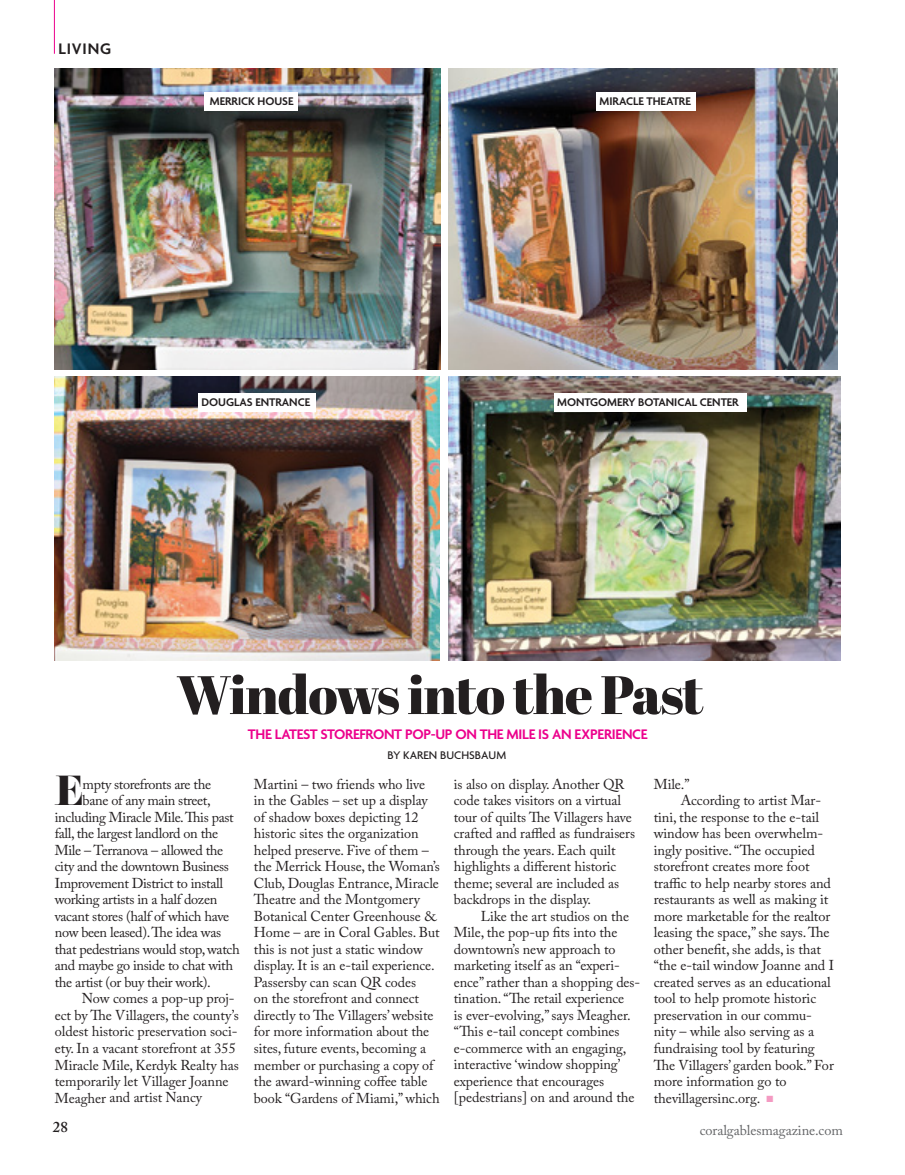
<style>
.page{position:relative;width:905px;height:1175px;background:#fff}
.page>*{position:absolute;margin:0;border:0;box-sizing:border-box;transform-origin:0 0}
.t1{font:54px "Abril Fatface";letter-spacing:-.02em;color:#231f20}
.t2{font:36.75px "Eloquent JF Pro";color:#231f20}
.t3{font:600 16.5px "Agenda";letter-spacing:.05em;color:#231f20}
.t4{font:600 15px "Agenda";letter-spacing:-.02em;color:#ec008c}
.t5{font:600 15px "Adobe Caslon Pro";color:#231f20}
.t6{font:14.25px/16.5px "Adobe Caslon Pro";letter-spacing:-.005em;color:#231f20}
.t7{font:14.25px "Adobe Caslon Pro";letter-spacing:-.025em;color:#231f20}
.t8{font:14.25px "Adobe Caslon Pro";letter-spacing:-.005em;color:#636466}
.t9{font:600 12px "Agenda";letter-spacing:-.005em;color:#231f20}
.t10{font:500 12px "Agenda";color:#231f20}
.s1{color:#f49ac2}
</style>
<div class="page">
<img style="left:54px;top:69px;width:386px;height:300px">
<img style="left:448px;top:69px;width:389px;height:300px">
<img style="left:54px;top:377px;width:386px;height:283px">
<img style="left:448px;top:377px;width:392px;height:283px">
<div style="left:205px;top:92px;width:93px;height:18px;background:#fff"></div>
<div style="left:198px;top:393px;width:117px;height:18px;background:#fff"></div>
<div style="left:554px;top:393px;width:192px;height:18px;background:#fff"></div>
<div style="left:596px;top:92px;width:99px;height:18px;background:#fff"></div>
<hr style="left:54px;top:0;width:1px;height:54px;background:#ec008c">
<p class="t3" style="left:58px;top:40px;width:54px">LIVING</p>
<p class="t9" style="left:210px;top:95px;width:85px">MERRICK HOUSE</p>
<p class="t9" style="left:599px;top:95px;width:93px">MIRACLE THEATRE</p>
<p class="t9" style="left:201px;top:396px;width:110px">DOUGLAS ENTRANCE</p>
<p class="t9" style="left:557px;top:396px;width:183px">MONTGOMERY BOTANICAL CENTER</p>
<h1 class="t1" style="left:176px;top:657px;width:528px">Windows into the Past</h1>
<p class="t4" style="left:248px;top:726px;width:401px">THE LATEST STOREFRONT POP-UP ON THE MILE IS AN EXPERIENCE</p>
<p class="t10" style="left:387px;top:749px;width:120px">BY KAREN BUCHSBAUM</p>
<h2 class="t2" style="left:55px;top:771px;width:30px">E</h2>
<p class="t7" style="left:83px;top:775px;width:130px">mpty storefronts are the</p>
<p class="t7" style="left:83px;top:792px;width:130px">bane of any main street,</p>
<p class="t7" style="left:55px;top:808px;width:180px">including Miracle Mile. This past</p>
<p class="t7" style="left:55px;top:825px;width:165px">fall, the largest landlord on the</p>
<p class="t7" style="left:55px;top:841px;width:170px">Mile – Terranova – allowed the</p>
<p class="t7" style="left:55px;top:858px;width:176px">city and the downtown Business</p>
<p class="t7" style="left:55px;top:874px;width:170px">Improvement District to install</p>
<p class="t7" style="left:55px;top:891px;width:164px">working artists in a half dozen</p>
<p class="t7" style="left:55px;top:907px;width:176px">vacant stores (half of which have</p>
<p class="t7" style="left:55px;top:924px;width:168px">now been leased). The idea was</p>
<p class="t7" style="left:55px;top:940px;width:186px">that pedestrians would stop, watch</p>
<p class="t7" style="left:55px;top:957px;width:180px">and maybe go inside to chat with</p>
<p class="t7" style="left:55px;top:973px;width:157px">the artist (or buy their work).</p>
<p class="t6" style="left:82px;top:990px;width:154px">Now comes a pop-up proj-</p>
<p class="t6" style="left:55px;top:1006px;width:185px">ect by The Villagers, the county’s</p>
<p class="t6" style="left:55px;top:1023px;width:184px">oldest historic preservation soci-</p>
<p class="t6" style="left:55px;top:1039px;width:182px">ety. In a vacant storefront at 355</p>
<p class="t6" style="left:55px;top:1056px;width:186px">Miracle Mile, Kerdyk Realty has</p>
<p class="t6" style="left:55px;top:1072px;width:175px">temporarily let Villager Joanne</p>
<p class="t6" style="left:55px;top:1089px;width:149px">Meagher and artist Nancy</p>
<p class="t6" style="left:254px;top:775px;width:187px">Martini – two friends who live in the Gables – set up a display of shadow boxes depicting 12 historic sites the organization helped preserve. Five of them – the Merrick House, the Woman’s<br>Club, Douglas Entrance, Miracle<br>Theatre and the Montgomery<br>Botanical Center Greenhouse &amp;<br>Home – are in Coral Gables. But this is not just a static window display. It is an e-tail experience.<br>Passersby can scan QR codes<br>on the storefront and connect directly to The Villagers’ website for more information about the sites, future events, becoming a member or purchasing a copy of the award-winning coffee table book “Gardens of Miami,” which</p>
<p class="t6" style="left:454px;top:775px;width:183px">is also on display. Another QR code takes visitors on a virtual tour of quilts The Villagers have crafted and raffled as fundraisers through the years. Each quilt highlights a different historic theme; several are included as backdrops in the display.</p>
<p class="t6" style="left:454px;top:907px;width:188px;text-indent:27px">Like the art studios on the<br>Mile, the pop-up fits into the downtown’s new approach to marketing itself as an “experi&shy;ence” rather than a shopping des&shy;tination. “The retail experience<br>is ever-evolving,” says Meagher. “This e-tail concept combines e-commerce with an engaging, interactive ‘window shopping’ experience that encourages [pedestrians] on and around the</p>
<p class="t6" style="left:653px;top:775px;width:37px">Mile.”</p>
<p class="t6" style="left:680px;top:792px;width:142px">According to artist Mar-</p>
<p class="t6" style="left:653px;top:808px;width:167px">tini, the response to the e-tail</p>
<p class="t6" style="left:653px;top:825px;width:171px">window has been overwhelm-</p>
<p class="t6" style="left:653px;top:841px;width:162px">ingly positive. “The occupied</p>
<p class="t6" style="left:653px;top:858px;width:157px">storefront creates more foot</p>
<p class="t6" style="left:653px;top:874px;width:179px">traffic to help nearby stores and</p>
<p class="t6" style="left:653px;top:891px;width:176px">restaurants as well as making it</p>
<p class="t6" style="left:653px;top:907px;width:178px">more marketable for the realtor</p>
<p class="t6" style="left:653px;top:924px;width:177px">leasing the space,” she says. The</p>
<p class="t6" style="left:653px;top:940px;width:169px">other benefit, she adds, is that</p>
<p class="t6" style="left:653px;top:957px;width:182px">“the e-tail window Joanne and I</p>
<p class="t6" style="left:653px;top:973px;width:179px">created serves as an educational</p>
<p class="t6" style="left:653px;top:990px;width:164px">tool to help promote historic</p>
<p class="t6" style="left:653px;top:1006px;width:160px">preservation in our commu-</p>
<p class="t6" style="left:653px;top:1023px;width:162px">nity – while also serving as a</p>
<p class="t6" style="left:653px;top:1039px;width:162px">fundraising tool by featuring</p>
<p class="t6" style="left:653px;top:1056px;width:182px">The Villagers’ garden book.” For</p>
<p class="t6" style="left:653px;top:1072px;width:134px">more information go to</p>
<p class="t6" style="left:653px;top:1089px;width:121px">thevillagersinc.org. <span class="s1">■</span></p>
<p class="t5" style="left:53px;top:1118px;width:16px">28</p>
<p class="t8" style="left:699px;top:1121px;width:145px">coralgablesmagazine.com</p>
</div>
